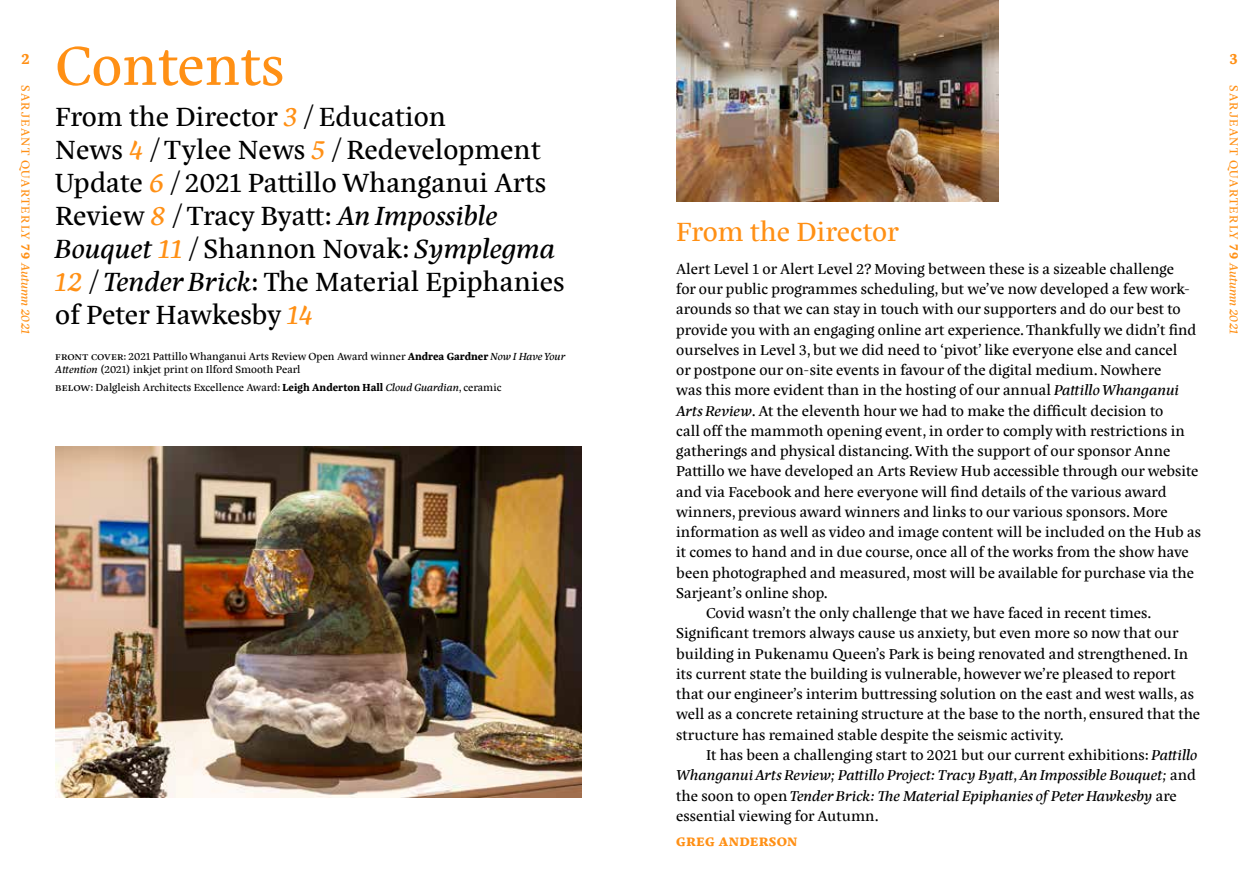
<style>
.page{position:relative;width:1259px;height:893px;background:#fff}
.page>*{position:absolute;margin:0;border:0;box-sizing:border-box;transform-origin:0 0}
.t1{font:55.5px "Eskorte Latin";color:#ff9015}
.t2{font:27px/33px "Eskorte Latin";color:#000}
.t3{font:27px "Eskorte Latin";color:#ff9015}
.t4{font:700 15px "Eskorte Latin";color:#ff9015}
.t5{font:14.7px "Eskorte Latin";color:#000}
.t6{font:italic 14.7px "Eskorte Latin";color:#000}
.t7{font:700 14.7px "Eskorte Latin";color:#ff9015}
.t8{font:12px "Eskorte Latin";letter-spacing:.11em;color:#ff9015}
.t9{font:10.5px/13.5px "Eskorte Latin";color:#000}
.s1{font-style:italic;color:#ff9015}
.s2{font-style:italic}
.s3{font-weight:700}
.s4{font-style:normal}
</style>
<div class="page">
<img style="left:676px;top:0;width:323px;height:202px">
<img style="left:55px;top:446px;width:526px;height:351px">
<h1 class="t1" style="left:55px;top:33px;width:231px">Contents</h1>
<p class="t2" style="left:55px;top:101px;width:511px">From the Director <span class="s1">3</span> / Education<br>News <span class="s1">4</span> / Tylee News <span class="s1">5</span> / Redevelopment Update <span class="s1">6</span> / 2021 Pattillo Whanganui Arts Review <span class="s1">8</span> / Tracy Byatt: <span class="s2">An Impossible Bouquet</span> <span class="s1">11</span> / Shannon Novak: <span class="s2">Symplegma </span><span class="s1">12</span> / <span class="s2">Tender Brick</span>: The Material Epiphanies of Peter Hawkesby <span class="s1">14</span></p>
<p class="t7" style="left:21px;top:51px;width:10px">2</p>
<p class="t7" style="left:1229px;top:51px;width:10px">3</p>
<p class="t8" style="left:1241px;top:85px;width:251px;rotate:90deg">SARJEANT QUARTERLY <span class="s3">79</span> <span class="s2">Autumn 2021</span></p>
<p class="t8" style="left:33px;top:85px;width:251px;rotate:90deg">SARJEANT QUARTERLY <span class="s3">79</span> <span class="s2">Autumn 2021</span></p>
<h2 class="t3" style="left:676px;top:216px;width:224px">From the Director</h2>
<p class="t5" style="left:676px;top:260px;width:499px">Alert Level 1 or Alert Level 2? Moving between these is a sizeable challenge</p>
<p class="t5" style="left:676px;top:280px;width:515px">for our public programmes scheduling, but we’ve now developed a few work-</p>
<p class="t5" style="left:676px;top:301px;width:506px">arounds so that we can stay in touch with our supporters and do our best to</p>
<p class="t5" style="left:676px;top:321px;width:522px">provide you with an engaging online art experience. Thankfully we didn’t find</p>
<p class="t5" style="left:676px;top:341px;width:502px">ourselves in Level 3, but we did need to ‘pivot’ like everyone else and cancel</p>
<p class="t5" style="left:676px;top:361px;width:486px">or postpone our on-site events in favour of the digital medium. Nowhere</p>
<p class="t5" style="left:676px;top:382px;width:504px">was this more evident than in the hosting of our annual <span class="s2">Pattillo Whanganui</span></p>
<p class="t5" style="left:676px;top:402px;width:488px"><span class="s2">Arts Review</span>. At the eleventh hour we had to make the difficult decision to</p>
<p class="t5" style="left:676px;top:422px;width:510px">call off the mammoth opening event, in order to comply with restrictions in</p>
<p class="t5" style="left:676px;top:442px;width:495px">gatherings and physical distancing. With the support of our sponsor Anne</p>
<p class="t5" style="left:676px;top:463px;width:524px">Pattillo we have developed an Arts Review Hub accessible through our website</p>
<p class="t5" style="left:676px;top:483px;width:492px">and via Facebook and here everyone will find details of the various award</p>
<p class="t5" style="left:676px;top:503px;width:493px">winners, previous award winners and links to our various sponsors. More</p>
<p class="t5" style="left:676px;top:523px;width:526px">information as well as video and image content will be included on the Hub as</p>
<p class="t5" style="left:676px;top:544px;width:514px">it comes to hand and in due course, once all of the works from the show have</p>
<p class="t5" style="left:676px;top:564px;width:519px">been photographed and measured, most will be available for purchase via the</p>
<p class="t5" style="left:676px;top:584px;width:153px">Sarjeant’s online shop.</p>
<p class="t5" style="left:706px;top:604px;width:447px">Covid wasn’t the only challenge that we have faced in recent times.</p>
<p class="t5" style="left:676px;top:625px;width:503px">Significant tremors always cause us anxiety, but even more so now that our</p>
<p class="t5" style="left:676px;top:645px;width:513px">building in Pukenamu Queen’s Park is being renovated and strengthened. In</p>
<p class="t5" style="left:676px;top:665px;width:501px">its current state the building is vulnerable, however we’re pleased to report</p>
<p class="t5" style="left:676px;top:685px;width:519px">that our engineer’s interim buttressing solution on the east and west walls, as</p>
<p class="t5" style="left:676px;top:706px;width:525px">well as a concrete retaining structure at the base to the north, ensured that the</p>
<p class="t5" style="left:676px;top:726px;width:389px">structure has remained stable despite the seismic activity.</p>
<p class="t5" style="left:706px;top:746px;width:493px">It has been a challenging start to 2021 but our current exhibitions: <span class="s2">Pattillo</span></p>
<p class="t6" style="left:676px;top:764px;width:521px">Whanganui Arts Review; Pattillo Project: Tracy Byatt, An Impossible Bouquet; <span class="s4">and</span></p>
<p class="t6" style="left:676px;top:784px;width:502px"><span class="s4">the soon to open</span> Tender Brick: The Material Epiphanies of Peter Hawkesby <span class="s4">are</span></p>
<p class="t5" style="left:676px;top:807px;width:204px">essential viewing for Autumn.</p>
<p class="t4" style="left:676px;top:832px;width:123px">greg anderson</p>
<p class="t9" style="left:55px;top:349px;width:512px">front cover : 2021 Pattillo Whanganui Arts Review Open Award winner <span class="s3">Andrea Gardner</span> <span class="s2">Now I Have Your<br>Attention</span> (2021) inkjet print on Ilford Smooth Pearl</p>
<p class="t9" style="left:55px;top:381px;width:448px">below : Dalgleish Architects Excellence Award: <span class="s3">Leigh Anderton Hall</span> <span class="s2">Cloud Guardian</span>, ceramic</p>
</div>
